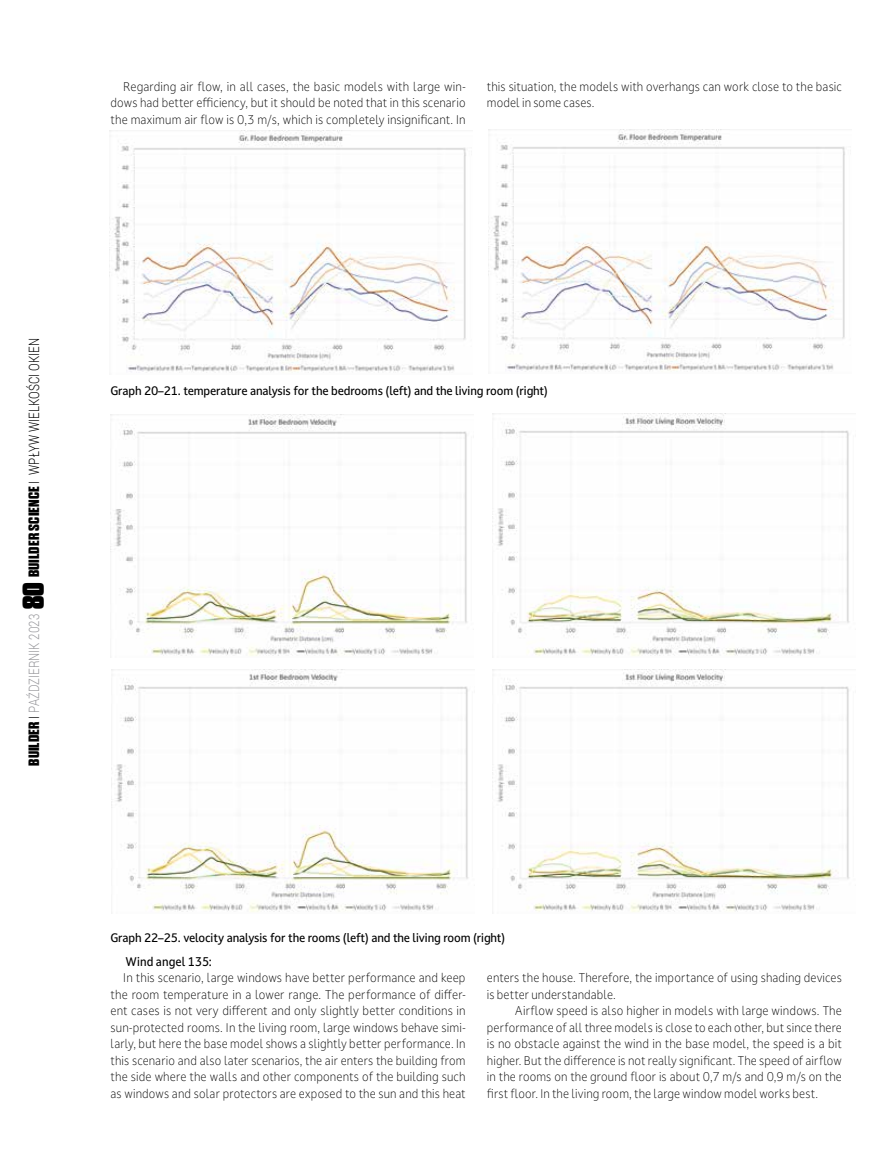
<style>
.page{position:relative;width:893px;height:1170px;background:#fff}
.page>*{position:absolute;margin:0;border:0;box-sizing:border-box;transform-origin:0 0}
.t1{font:700 expanded 15px "Dharma Gothic E";letter-spacing:.005em;color:#000;scale:1.25 1}
.t2{font:300 12px/16.5px "Darkmode On CC";letter-spacing:.01em;color:#000;text-align:justify;scale:.93 1}
.t3{font:300 12px/16.5px "Darkmode On CC";letter-spacing:.01em;color:#000;scale:.92 1}
.t4{font:500 12px "Darkmode On CC";letter-spacing:.015em;color:#000;scale:.92 1}
.t5{font:500 11.7px "Darkmode On CC";letter-spacing:-.015em;color:#000;scale:.95 1}
.s1{font-family:"Roboto";font-weight:300;font-stretch:normal;font-size:14.25px}
.s2{font-family:"Roboto";font-weight:300;font-stretch:normal;font-size:14.25px;color:#98989c}
.s3{font-weight:800;font-stretch:normal;font-size:30px}
</style>
<div class="page">
<img style="left:109px;top:130px;width:357px;height:243px">
<img style="left:489px;top:130px;width:356px;height:242px">
<img style="left:111px;top:414px;width:356px;height:242px">
<img style="left:493px;top:413px;width:357px;height:243px">
<img style="left:112px;top:669px;width:357px;height:243px">
<img style="left:493px;top:670px;width:357px;height:242px">
<p class="t2" style="left:111px;top:78px;width:383px;text-indent:13px">Regarding air flow, in all cases, the basic models with large win&shy;dows had better efficiency, but it should be noted that in this scenario the maximum air flow is 0,3 m/s, which is completely insignificant. In</p>
<p class="t3" style="left:487px;top:78px;width:387px">this situation, the models with overhangs can work close to the basic model in some cases.</p>
<p class="t1" style="left:26px;top:765px;width:344px;rotate:-90deg">BUILDER <span class="s1">I</span> <span class="s2">PAŹDZIERNIK 2023</span> <span class="s3">80</span> BUILDER SCIENCE <span class="s1">I WPŁYW WIELKOŚCI OKIEN</span></p>
<p class="t5" style="left:111px;top:383px;width:462px">Graph 20–21. temperature analysis for the bedrooms (left) and the living room (right)</p>
<p class="t5" style="left:111px;top:929px;width:417px">Graph 22–25. velocity analysis for the rooms (left) and the living room (right)</p>
<p class="t3" style="left:487px;top:969px;width:387px">enters the house. Therefore, the importance of using shading devices is better understandable.</p>
<p class="t2" style="left:487px;top:1002px;width:383px;text-indent:28px">Airflow speed is also higher in models with large windows. The performance of all three models is close to each other, but since there is no obstacle against the wind in the base model, the speed is a bit higher. But the difference is not really significant. The speed of airflow in the rooms on the ground floor is about 0,7 m/s and 0,9 m/s on the first floor. In the living room, the large window model works best.</p>
<p class="t4" style="left:126px;top:953px;width:95px">Wind angel 135:</p>
<p class="t2" style="left:111px;top:969px;width:383px;text-indent:13px">In this scenario, large windows have better performance and keep the room temperature in a lower range. The performance of differ&shy;ent cases is not very different and only slightly better conditions in sun-protected rooms. In the living room, large windows behave simi&shy;larly, but here the base model shows a slightly better performance. In this scenario and also later scenarios, the air enters the building from the side where the walls and other components of the building such as windows and solar protectors are exposed to the sun and this heat</p>
</div>
